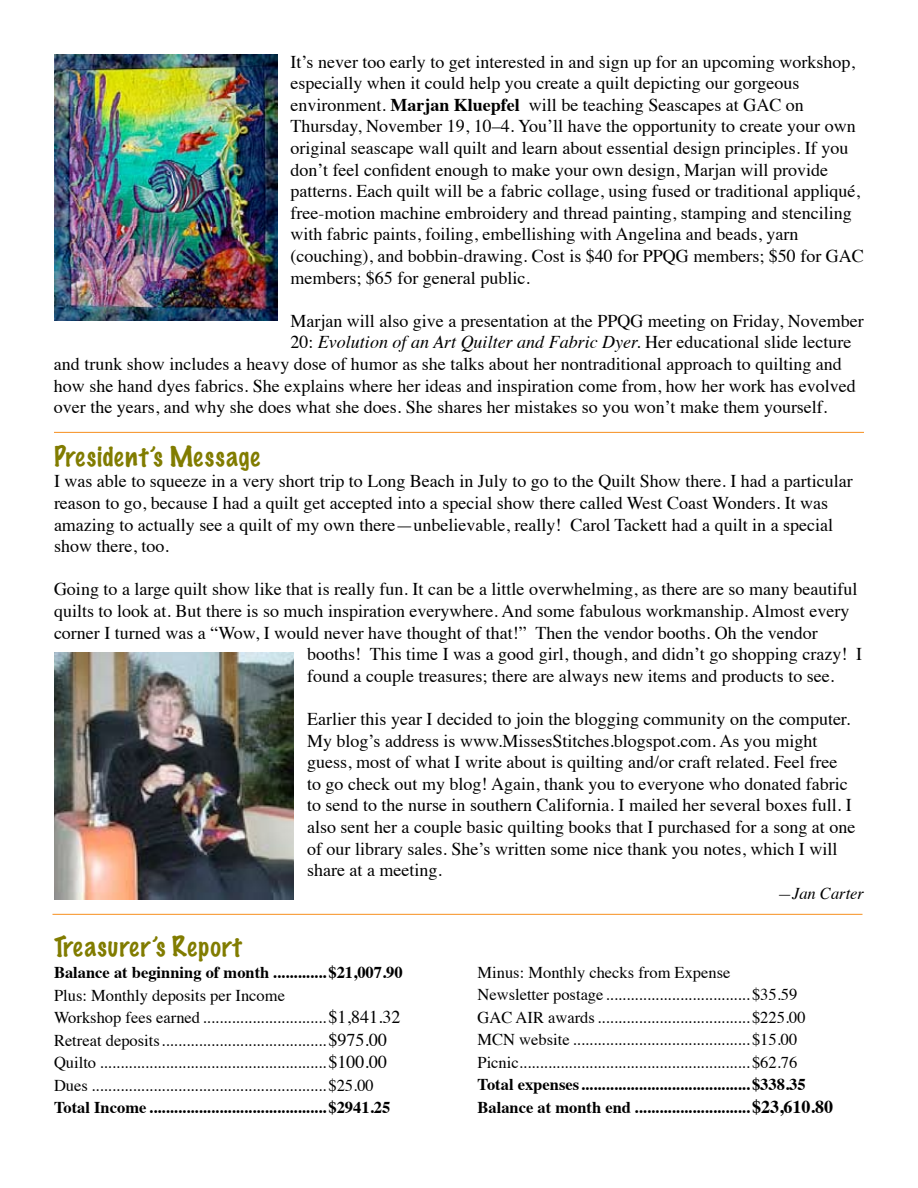
<style>
.page{position:relative;width:918px;height:1188px;background:#fff}
.page>*{position:absolute;margin:0;border:0;box-sizing:border-box;transform-origin:0 0}
.t1{font:100 25.5px "Marker Felt";letter-spacing:.04em;color:#817c00}
.t2{font:18px/21.6px "Times";color:#000}
.t3{font:italic 18px "Times";color:#000}
.t4{font:16.5px/22.5px "Times";color:#000}
.t5{font:700 16.5px/22.5px "Times";color:#000}
.t6{font:italic 16.5px "Times";color:#000}
.s1{font-weight:700}
.s2{font-style:normal}
.s3{font-size:18px}
</style>
<div class="page">
<hr style="left:54px;top:432px;width:810px;height:1px;background:#f78f1e">
<img style="left:54px;top:54px;width:223px;height:266px">
<img style="left:54px;top:652px;width:240px;height:248px">
<hr style="left:52px;top:914px;width:810px;height:1px;background:#f78f1e">
<p class="t2" style="left:290px;top:49px;width:575px">It’s never too early to get interested in and sign up for an upcoming workshop, especially when it could help you create a quilt depicting our gorgeous environment. <span class="s1">Marjan Kluepfel</span> will be teaching Seascapes at GAC on Thursday, November 19, 10–4. You’ll have the opportunity to create your own original seascape wall quilt and learn about essential design principles. If you don’t feel confident enough to make your own design, Marjan will provide patterns. Each quilt will be a fabric collage, using fused or traditional appliqué, free-motion machine embroidery and thread painting, stamping and stenciling with fabric paints, foiling, embellishing with Angelina and beads, yarn (couching), and bobbin-drawing. Cost is $40 for PPQG members; $50 for GAC members; $65 for general public.</p>
<p class="t2" style="left:290px;top:308px;width:575px">Marjan will also give a presentation at the PPQG meeting on Friday, November</p>
<p class="t3" style="left:290px;top:327px;width:563px"><span class="s2">20:</span> Evolution of an Art Quilter and Fabric Dyer. <span class="s2">Her educational slide lecture</span></p>
<p class="t2" style="left:54px;top:352px;width:789px">and trunk show includes a heavy dose of humor as she talks about her nontraditional approach to quilting and</p>
<p class="t2" style="left:54px;top:373px;width:803px">how she hand dyes fabrics. She explains where her ideas and inspiration come from, how her work has evolved</p>
<p class="t2" style="left:54px;top:395px;width:775px">over the years, and why she does what she does. She shares her mistakes so you won’t make them yourself.</p>
<h1 class="t1" style="left:54px;top:438px;width:207px">President’s Message</h1>
<p class="t2" style="left:54px;top:469px;width:800px">I was able to squeeze in a very short trip to Long Beach in July to go to the Quilt Show there. I had a particular reason to go, because I had a quilt get accepted into a special show there called West Coast Wonders. It was amazing to actually see a quilt of my own there—unbelievable, really! Carol Tackett had a quilt in a special show there, too.</p>
<p class="t2" style="left:54px;top:577px;width:805px">Going to a large quilt show like that is really fun. It can be a little overwhelming, as there are so many beautiful</p>
<p class="t2" style="left:54px;top:599px;width:797px">quilts to look at. But there is so much inspiration everywhere. And some fabulous workmanship. Almost every</p>
<p class="t2" style="left:54px;top:620px;width:765px">corner I turned was a “Wow, I would never have thought of that!” Then the vendor booths. Oh the vendor</p>
<p class="t2" style="left:307px;top:642px;width:557px">booths! This time I was a good girl, though, and didn’t go shopping crazy! I</p>
<p class="t2" style="left:307px;top:664px;width:529px">found a couple treasures; there are always new items and products to see.</p>
<p class="t2" style="left:307px;top:707px;width:550px">Earlier this year I decided to join the blogging community on the computer.<br>My blog’s address is www.MissesStitches.blogspot.com. As you might guess, most of what I write about is quilting and/or craft related. Feel free to go check out my blog! Again, thank you to everyone who donated fabric to send to the nurse in southern California. I mailed her several boxes full. I also sent her a couple basic quilting books that I purchased for a song at one of our library sales. She’s written some nice thank you notes, which I will share at a meeting.</p>
<p class="t6" style="left:777px;top:879px;width:88px">—Jan Carter</p>
<h1 class="t1" style="left:54px;top:928px;width:189px">Treasurer’s Report</h1>
<p class="t5" style="left:54px;top:960px;width:350px">Balance at beginning of month ............. $21,007.90</p>
<p class="t4" style="left:54px;top:983px;width:348px">Plus: Monthly deposits per Income<br>Workshop fees earned .............................. <span class="s3">$1,841.32<br></span>Retreat deposits........................................ <span class="s3">$975.00<br></span>Quilto ....................................................... <span class="s3">$100.00<br></span>Dues ......................................................... $25.00</p>
<p class="t5" style="left:54px;top:1095px;width:338px">Total Income ........................................... $2941.25</p>
<p class="t4" style="left:478px;top:960px;width:330px">Minus: Monthly checks from Expense Newsletter postage ................................... $35.59<br>GAC AIR awards..................................... $225.00<br>MCN website ........................................... $15.00<br>Picnic........................................................ $62.76</p>
<p class="t5" style="left:478px;top:1072px;width:357px">Total expenses......................................... $338.35<br>Balance at month end ............................ <span class="s3">$23,610.80</span></p>
</div>
